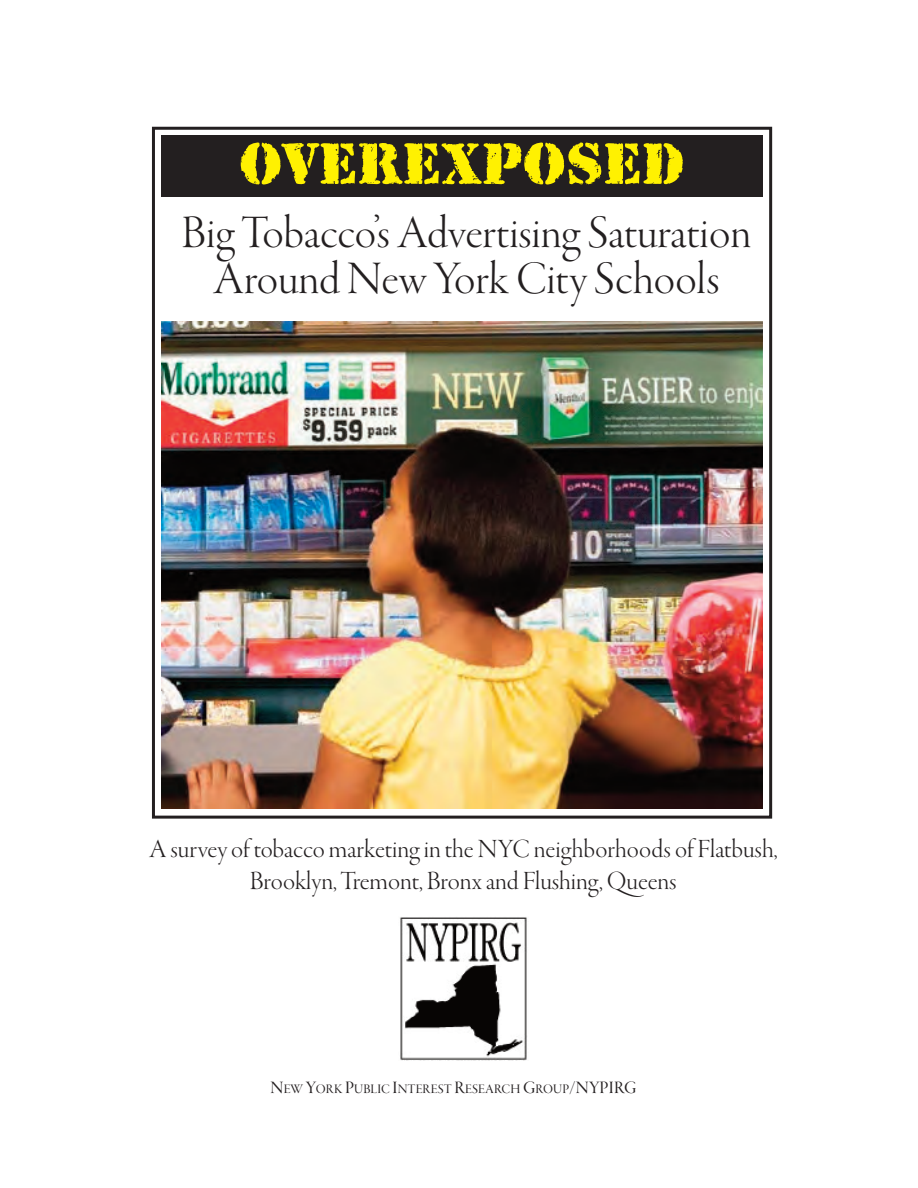
<style>
.page{position:relative;width:918px;height:1188px;background:#fff}
.page>*{position:absolute;margin:0;border:0;box-sizing:border-box;transform-origin:0 0}
.t1{font:61.5px "Rubber Stamp Plain";color:#fff101}
.t2{font:47.85px/46.5px "Garamond Premr Pro Lt Disp";color:#231f20;text-align:center}
.t3{font:27px/32.4px "Garamond Premr Pro Lt Disp";color:#231f20;text-align:center}
.t4{font:13.5px "Garamond Premr Pro Disp";letter-spacing:.01em;color:#231f20}
.s1{font-size:18px}
</style>
<div class="page">
<div style="left:152px;top:127px;width:620px;height:692px;border:3px solid #231f20"></div>
<div style="left:161px;top:135px;width:602px;height:61px;background:#231f20"></div>
<img style="left:161px;top:322px;width:602px;height:486px">
<img style="left:400px;top:917px;width:127px;height:144px">
<h1 class="t1" style="left:239px;top:143px;width:447px">OVEREXPOSED</h1>
<h2 class="t2" style="left:182px;top:214px;width:571px">Big Tobacco’s Advertising Saturation<br>Around New York City Schools</h2>
<p class="t3" style="left:149px;top:835px;width:630px">A survey of tobacco marketing in the NYC neighborhoods of Flatbush,<br>Brooklyn, Tremont, Bronx and Flushing, Queens</p>
<p class="t4" style="left:271px;top:1084px;width:367px"><span class="s1">N</span>EW <span class="s1">Y</span>ORK <span class="s1">P</span>UBLIC <span class="s1">I</span>NTEREST <span class="s1">R</span>ESEARCH <span class="s1">G</span>ROUP<span class="s1">/NYPIRG</span></p>
</div>
